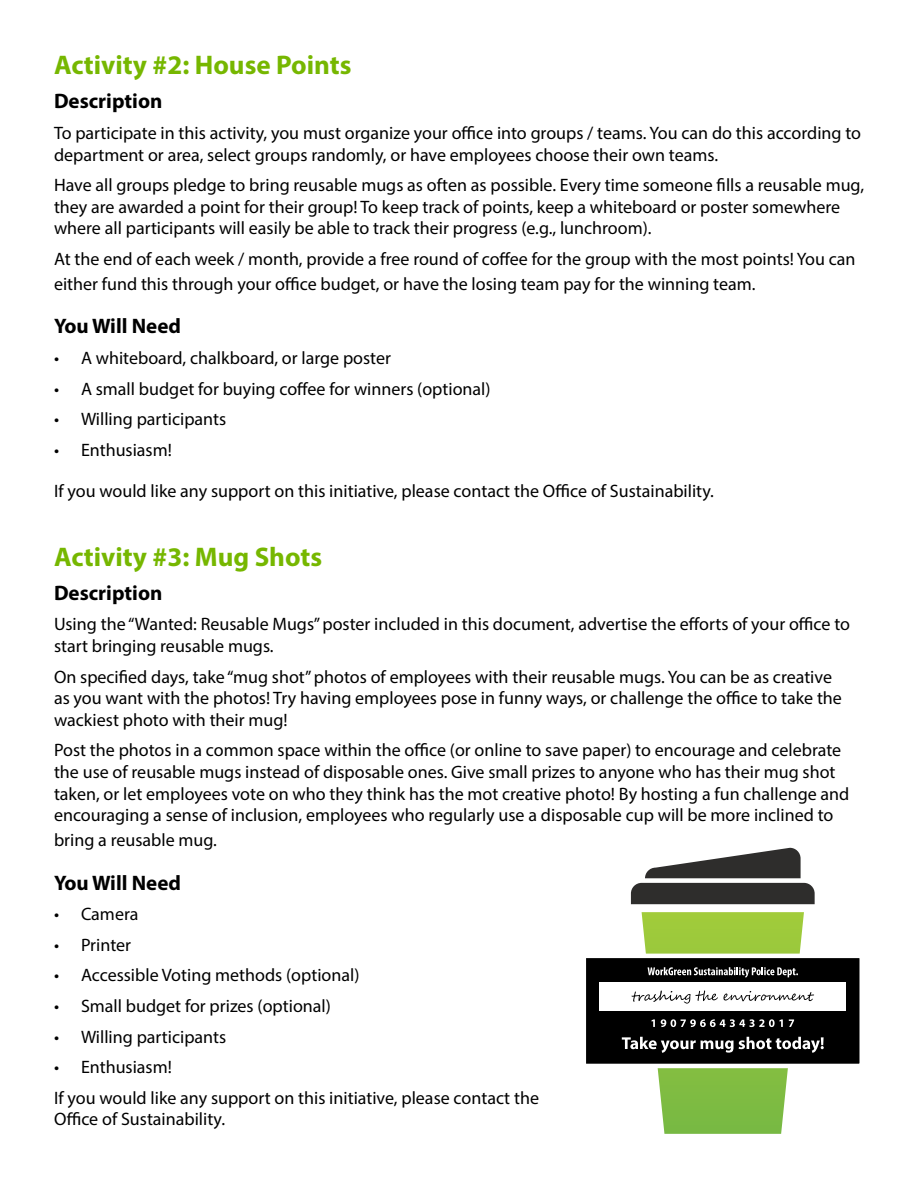
<style>
.page{position:relative;width:918px;height:1188px;background:#fff}
.page>*{position:absolute;margin:0;border:0;box-sizing:border-box;transform-origin:0 0}
.t1{font:700 27px "Myriad Pro";color:#76b700}
.t2{font:700 21px "Myriad Pro";color:#000}
.t3{font:18px/21.6px "Myriad Pro";color:#000}
</style>
<div class="page">
<svg style="left:631px;top:848px;width:184px;height:56px"></svg>
<div style="left:584px;top:956px;width:278px;height:110px;background:#000"></div>
<div style="left:582px;top:954px;width:282px;height:114px;border:4px solid #fff"></div>
<div style="left:599px;top:983px;width:247px;height:28px;background:#fff"></div>
<svg style="left:622px;top:912px;width:202px;height:222px"></svg>
<h1 class="t1" style="left:54px;top:48px;width:299px">Activity #2: House Points</h1>
<p class="t2" style="left:54px;top:88px;width:110px">Description</p>
<p class="t3" style="left:54px;top:122px;width:809px">To participate in this activity, you must organize your office into groups / teams. You can do this according to department or area, select groups randomly, or have employees choose their own teams.</p>
<p class="t3" style="left:54px;top:174px;width:812px">Have all groups pledge to bring reusable mugs as often as possible. Every time someone fills a reusable mug, they are awarded a point for their group! To keep track of points, keep a whiteboard or poster somewhere where all participants will easily be able to track their progress (e.g., lunchroom).</p>
<p class="t3" style="left:54px;top:246px;width:803px;line-height:25.2px">At the end of each week / month, provide a free round of coffee for the group with the most points! You can either fund this through your office budget, or have the losing team pay for the winning team.</p>
<p class="t2" style="left:54px;top:313px;width:128px">You Will Need</p>
<p class="t3" style="left:54px;top:347px;width:339px">• A whiteboard, chalkboard, or large poster</p>
<p class="t3" style="left:54px;top:378px;width:438px">• A small budget for buying coffee for winners (optional)</p>
<p class="t3" style="left:54px;top:408px;width:174px">• Willing participants</p>
<p class="t3" style="left:54px;top:439px;width:119px">• Enthusiasm!</p>
<p class="t3" style="left:54px;top:480px;width:661px">If you would like any support on this initiative, please contact the Office of Sustainability.</p>
<h1 class="t1" style="left:54px;top:539px;width:270px">Activity #3: Mug Shots</h1>
<p class="t2" style="left:54px;top:579px;width:110px">Description</p>
<p class="t3" style="left:54px;top:613px;width:798px">Using the “Wanted: Reusable Mugs” poster included in this document, advertise the efforts of your office to start bringing reusable mugs.</p>
<p class="t3" style="left:54px;top:666px;width:789px">On specified days, take “mug shot” photos of employees with their reusable mugs. You can be as creative as you want with the photos! Try having employees pose in funny ways, or challenge the office to take the wackiest photo with their mug!</p>
<p class="t3" style="left:54px;top:739px;width:797px">Post the photos in a common space within the office (or online to save paper) to encourage and celebrate the use of reusable mugs instead of disposable ones. Give small prizes to anyone who has their mug shot taken, or let employees vote on who they think has the mot creative photo! By hosting a fun challenge and encouraging a sense of inclusion, employees who regularly use a disposable cup will be more inclined to</p>
<p class="t3" style="left:54px;top:829px;width:164px">bring a reusable mug.</p>
<p class="t2" style="left:54px;top:869px;width:128px">You Will Need</p>
<p class="t3" style="left:54px;top:903px;width:86px">• Camera</p>
<p class="t3" style="left:54px;top:934px;width:79px">• Printer</p>
<p class="t3" style="left:54px;top:964px;width:307px">• Accessible Voting methods (optional)</p>
<p class="t3" style="left:54px;top:995px;width:278px">• Small budget for prizes (optional)</p>
<p class="t3" style="left:54px;top:1026px;width:174px">• Willing participants</p>
<p class="t3" style="left:54px;top:1052px;width:487px;line-height:30.6px">• Enthusiasm!<br>If you would like any support on this initiative, please contact the</p>
<p class="t3" style="left:54px;top:1108px;width:173px">Office of Sustainability.</p>
</div>
